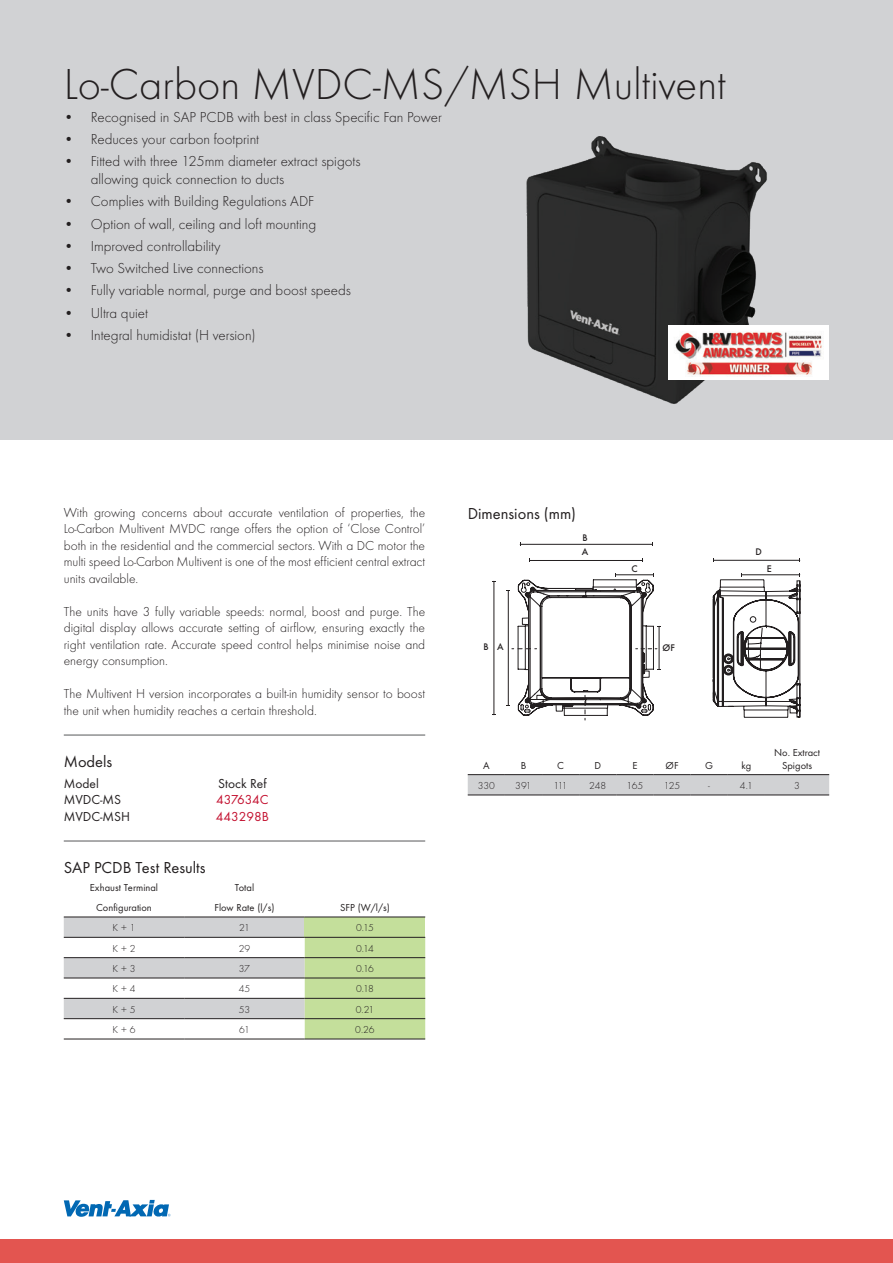
<style>
.page{position:relative;width:893px;height:1263px;background:#fff}
.page>*{position:absolute;margin:0;border:0;box-sizing:border-box;transform-origin:0 0}
.t1{font:300 45px "Futura T";color:#231f20}
.t2{font:16.5px "Futura T";color:#231f20}
.t3{font:300 15px/18px "Futura T";color:#231f20}
.t4{font:300 13.5px/16.5px "Futura T";color:#231f20;text-align:justify}
.t5{font:13.5px "Futura T";color:#231f20}
.t6{font:13.5px "Futura T";color:#c3102f}
.t7{font:10.5px/12.6px "Futura T";color:#231f20;text-align:center}
.t8{font:300 10.5px "Futura T";letter-spacing:-.055em;color:#231f20}
.t9{font:500 9.9px "Futura T";color:#231f20}
</style>
<div class="page">
<div style="left:0;top:1239px;width:893px;height:24px;background:#e35550"></div>
<div style="left:0;top:0;width:893px;height:440px;background:#d1d2d4"></div>
<hr style="left:64px;top:735px;width:361px;height:1px;background:#57585a">
<hr style="left:64px;top:841px;width:361px;height:1px;background:#57585a">
<svg style="left:64px;top:917px;width:361px;height:122px"></svg>
<hr style="left:64px;top:916px;width:120px;height:1px;background:#231f20">
<hr style="left:184px;top:916px;width:121px;height:1px;background:#231f20">
<hr style="left:305px;top:916px;width:120px;height:1px;background:#231f20">
<hr style="left:64px;top:937px;width:120px;height:1px;background:#231f20">
<hr style="left:184px;top:937px;width:121px;height:1px;background:#231f20">
<hr style="left:305px;top:937px;width:120px;height:1px;background:#231f20">
<hr style="left:64px;top:957px;width:120px;height:1px;background:#231f20">
<hr style="left:184px;top:957px;width:121px;height:1px;background:#231f20">
<hr style="left:305px;top:957px;width:120px;height:1px;background:#231f20">
<hr style="left:64px;top:978px;width:120px;height:1px;background:#231f20">
<hr style="left:184px;top:978px;width:121px;height:1px;background:#231f20">
<hr style="left:305px;top:978px;width:120px;height:1px;background:#231f20">
<hr style="left:64px;top:998px;width:120px;height:1px;background:#231f20">
<hr style="left:184px;top:998px;width:121px;height:1px;background:#231f20">
<hr style="left:305px;top:998px;width:120px;height:1px;background:#231f20">
<hr style="left:64px;top:1018px;width:120px;height:1px;background:#231f20">
<hr style="left:184px;top:1018px;width:121px;height:1px;background:#231f20">
<hr style="left:305px;top:1018px;width:120px;height:1px;background:#231f20">
<hr style="left:64px;top:1039px;width:120px;height:1px;background:#231f20">
<hr style="left:184px;top:1039px;width:121px;height:1px;background:#231f20">
<hr style="left:305px;top:1039px;width:120px;height:1px;background:#231f20">
<hr style="left:530px;top:560px;width:113px;height:1px;background:#231f20">
<hr style="left:520px;top:544px;width:132px;height:1px;background:#231f20">
<hr style="left:713px;top:560px;width:87px;height:1px;background:#231f20">
<hr style="left:494px;top:581px;width:1px;height:134px;background:#231f20">
<svg style="left:506px;top:573px;width:155px;height:147px"></svg>
<svg style="left:712px;top:573px;width:88px;height:145px"></svg>
<svg style="left:468px;top:775px;width:361px;height:20px;background:#cbcbcd"></svg>
<hr style="left:468px;top:774px;width:37px;height:1px;background:#231f20">
<hr style="left:505px;top:774px;width:37px;height:1px;background:#231f20">
<hr style="left:542px;top:774px;width:37px;height:1px;background:#231f20">
<hr style="left:579px;top:774px;width:37px;height:1px;background:#231f20">
<hr style="left:616px;top:774px;width:37px;height:1px;background:#231f20">
<hr style="left:653px;top:774px;width:38px;height:1px;background:#231f20">
<hr style="left:691px;top:774px;width:37px;height:1px;background:#231f20">
<hr style="left:728px;top:774px;width:37px;height:1px;background:#231f20">
<hr style="left:765px;top:774px;width:64px;height:1px;background:#231f20">
<hr style="left:468px;top:795px;width:37px;height:1px;background:#231f20">
<hr style="left:505px;top:795px;width:37px;height:1px;background:#231f20">
<hr style="left:542px;top:795px;width:37px;height:1px;background:#231f20">
<hr style="left:579px;top:795px;width:37px;height:1px;background:#231f20">
<hr style="left:616px;top:795px;width:37px;height:1px;background:#231f20">
<hr style="left:653px;top:795px;width:38px;height:1px;background:#231f20">
<hr style="left:691px;top:795px;width:37px;height:1px;background:#231f20">
<hr style="left:728px;top:795px;width:37px;height:1px;background:#231f20">
<hr style="left:765px;top:795px;width:64px;height:1px;background:#231f20">
<img style="left:526px;top:136px;width:241px;height:268px">
<img style="left:669px;top:325px;width:160px;height:55px">
<svg style="left:64px;top:1200px;width:107px;height:17px"></svg>
<h1 class="t1" style="left:64px;top:58px;width:664px">Lo-Carbon MVDC-MS/MSH Multivent</h1>
<p class="t3" style="left:64px;top:108px;width:380px">• Recognised in SAP PCDB with best in class Specific Fan Power</p>
<p class="t3" style="left:64px;top:130px;width:197px">• Reduces your carbon footprint</p>
<p class="t3" style="left:91px;top:152px;width:271px;text-indent:-27px">• Fitted with three 125mm diameter extract spigots allowing quick connection to ducts</p>
<p class="t3" style="left:64px;top:192px;width:252px">• Complies with Building Regulations ADF</p>
<p class="t3" style="left:64px;top:215px;width:254px">• Option of wall, ceiling and loft mounting</p>
<p class="t3" style="left:64px;top:237px;width:158px">• Improved controllability</p>
<p class="t3" style="left:64px;top:259px;width:201px">• Two Switched Live connections</p>
<p class="t3" style="left:64px;top:281px;width:289px">• Fully variable normal, purge and boost speeds</p>
<p class="t3" style="left:64px;top:304px;width:86px">• Ultra quiet</p>
<p class="t3" style="left:64px;top:326px;width:193px">• Integral humidistat (H version)</p>
<p class="t4" style="left:64px;top:504px;width:363px">With growing concerns about accurate ventilation of properties, the Lo-Carbon Multivent MVDC range offers the option of ‘Close Control’ both in the residential and the commercial sectors. With a DC motor the multi speed Lo-Carbon Multivent is one of the most efficient central extract units available.</p>
<p class="t4" style="left:64px;top:603px;width:363px">The units have 3 fully variable speeds: normal, boost and purge. The digital display allows accurate setting of airflow, ensuring exactly the right ventilation rate. Accurate speed control helps minimise noise and energy consumption.</p>
<p class="t4" style="left:64px;top:685px;width:363px">The Multivent H version incorporates a built-in humidity sensor to boost the unit when humidity reaches a certain threshold.</p>
<p class="t2" style="left:64px;top:752px;width:50px">Models</p>
<p class="t5" style="left:64px;top:775px;width:37px">Model</p>
<p class="t5" style="left:218px;top:775px;width:50px">Stock Ref</p>
<p class="t5" style="left:64px;top:792px;width:59px">MVDC-MS</p>
<p class="t6" style="left:216px;top:792px;width:54px">437634C</p>
<p class="t5" style="left:64px;top:808px;width:68px">MVDC-MSH</p>
<p class="t6" style="left:216px;top:808px;width:55px">443298B</p>
<p class="t2" style="left:64px;top:858px;width:143px">SAP PCDB Test Results</p>
<p class="t7" style="left:90px;top:881px;width:70px">Exhaust Terminal</p>
<p class="t7" style="left:235px;top:881px;width:21px">Total</p>
<p class="t7" style="left:96px;top:901px;width:57px">Configuration</p>
<p class="t7" style="left:214px;top:901px;width:61px">Flow Rate (l/s)</p>
<p class="t7" style="left:340px;top:901px;width:51px">SFP (W/l/s)</p>
<p class="t8" style="left:113px;top:922px;width:24px">K + 1</p>
<p class="t8" style="left:239px;top:922px;width:12px">21</p>
<p class="t8" style="left:356px;top:922px;width:19px">0.15</p>
<p class="t8" style="left:113px;top:942px;width:24px">K + 2</p>
<p class="t8" style="left:239px;top:942px;width:13px">29</p>
<p class="t8" style="left:356px;top:942px;width:19px">0.14</p>
<p class="t8" style="left:113px;top:962px;width:24px">K + 3</p>
<p class="t8" style="left:239px;top:962px;width:13px">37</p>
<p class="t8" style="left:356px;top:962px;width:19px">0.16</p>
<p class="t8" style="left:113px;top:983px;width:24px">K + 4</p>
<p class="t8" style="left:239px;top:983px;width:13px">45</p>
<p class="t8" style="left:356px;top:983px;width:19px">0.18</p>
<p class="t8" style="left:113px;top:1003px;width:24px">K + 5</p>
<p class="t8" style="left:239px;top:1003px;width:13px">53</p>
<p class="t8" style="left:356px;top:1003px;width:20px">0.21</p>
<p class="t8" style="left:113px;top:1023px;width:24px">K + 6</p>
<p class="t8" style="left:239px;top:1023px;width:12px">61</p>
<p class="t8" style="left:355px;top:1023px;width:21px">0.26</p>
<p class="t2" style="left:468px;top:504px;width:110px">Dimensions (mm)</p>
<p class="t9" style="left:582px;top:532px;width:7px">B</p>
<p class="t9" style="left:483px;top:641px;width:7px">B</p>
<p class="t9" style="left:497px;top:641px;width:8px">A</p>
<p class="t9" style="left:582px;top:546px;width:8px">A</p>
<p class="t9" style="left:631px;top:563px;width:8px">C</p>
<p class="t9" style="left:662px;top:641px;width:14px">ØF</p>
<p class="t9" style="left:756px;top:546px;width:8px">D</p>
<p class="t9" style="left:767px;top:563px;width:6px">E</p>
<p class="t7" style="left:483px;top:759px;width:8px">A</p>
<p class="t7" style="left:521px;top:759px;width:7px">B</p>
<p class="t7" style="left:557px;top:759px;width:8px">C</p>
<p class="t7" style="left:594px;top:759px;width:8px">D</p>
<p class="t7" style="left:632px;top:759px;width:7px">E</p>
<p class="t7" style="left:666px;top:759px;width:14px">ØF</p>
<p class="t7" style="left:705px;top:759px;width:9px">G</p>
<p class="t7" style="left:741px;top:759px;width:11px">kg</p>
<p class="t7" style="left:774px;top:746px;width:47px">No. Extract<br>Spigots</p>
<p class="t8" style="left:478px;top:779px;width:19px">330</p>
<p class="t8" style="left:515px;top:779px;width:18px">391</p>
<p class="t8" style="left:553px;top:779px;width:16px">111</p>
<p class="t8" style="left:589px;top:779px;width:18px">248</p>
<p class="t8" style="left:627px;top:779px;width:18px">165</p>
<p class="t8" style="left:664px;top:779px;width:18px">125</p>
<p class="t8" style="left:708px;top:779px;width:3px">-</p>
<p class="t8" style="left:740px;top:779px;width:14px">4.1</p>
<p class="t8" style="left:794px;top:779px;width:7px">3</p>
</div>
